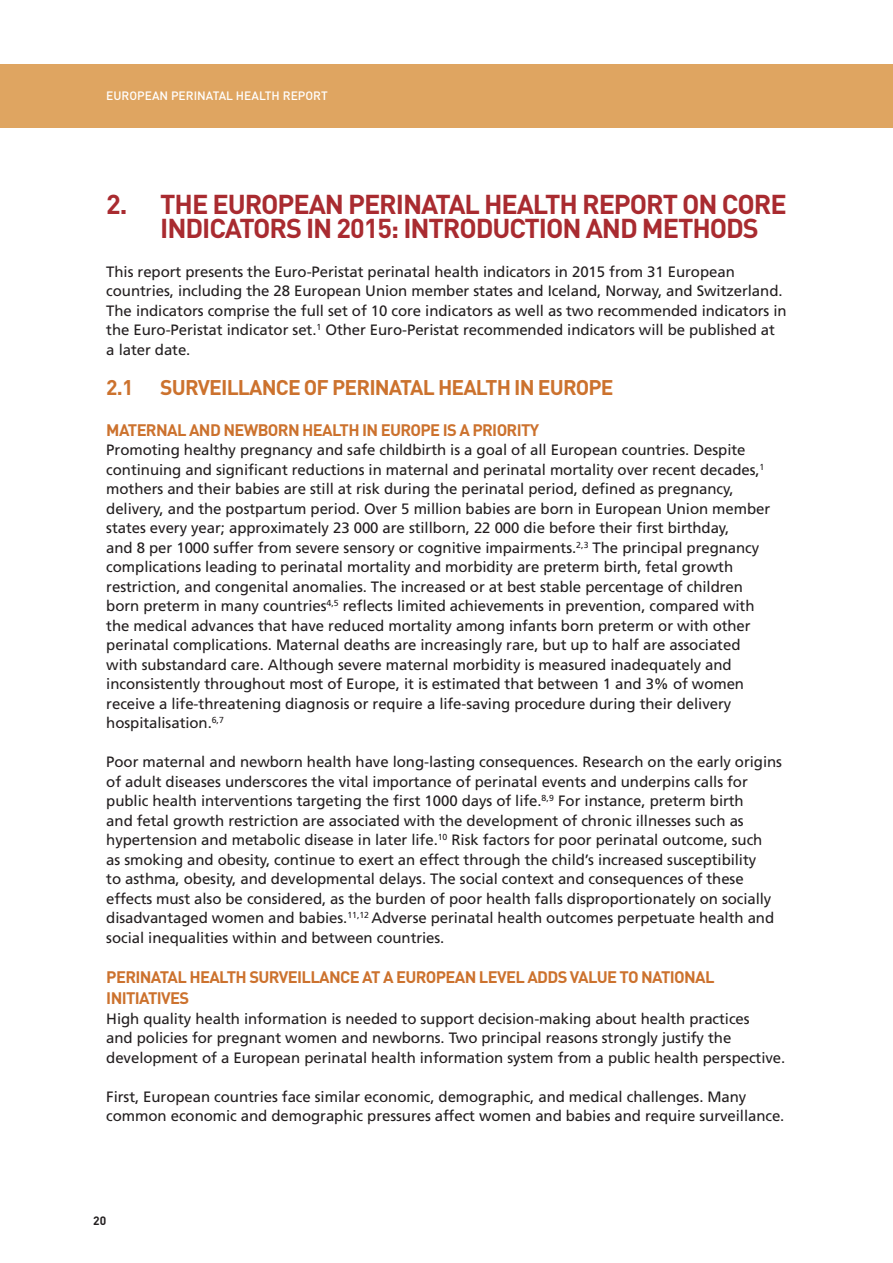
<style>
.page{position:relative;width:893px;height:1263px;background:#fff}
.page>*{position:absolute;margin:0;border:0;box-sizing:border-box;transform-origin:0 0}
.Header_1_0{font:700 27px "DIN";letter-spacing:-.04em;color:#a92b30}
.Header_1_1{font:700 21px "DIN";letter-spacing:-.04em;color:#cc722e}
.Header_1_1_1{font:700 16.5px/21px "DIN";letter-spacing:-.04em;color:#cc722e}
.Body{font:15px/19.5px "Frutiger";letter-spacing:-.005em;color:#231f20}
.t1{font:500 12px "DIN";color:#fff}
.t2{font:700 12px "DIN";color:#231f20}
</style>
<div class="page">
<div style="left:0;top:64px;width:893px;height:64px;background:#dfa561"></div>
<p class="t1" style="left:106px;top:88px;width:223px">EUROPEAN PERINATAL HEALTH REPORT</p>
<p class="Header_1_0" style="left:106px;top:186px;width:682px">2. THE EUROPEAN PERINATAL HEALTH REPORT ON CORE</p>
<p class="Header_1_0" style="left:160px;top:210px;width:600px">INDICATORS IN 2015: INTRODUCTION AND METHODS</p>
<p class="Body" style="left:106px;top:262px;width:682px">This report presents the Euro-Peristat perinatal health indicators in 2015 from 31 European countries, including the 28 European Union member states and Iceland, Norway, and Switzerland.<br>The indicators comprise the full set of 10 core indicators as well as two recommended indicators in the Euro-Peristat indicator set.<sup>1</sup> Other Euro-Peristat recommended indicators will be published at a later date.</p>
<p class="Header_1_1" style="left:106px;top:374px;width:29px">2.1</p>
<p class="Header_1_1" style="left:160px;top:374px;width:455px">SURVEILLANCE OF PERINATAL HEALTH IN EUROPE</p>
<p class="Header_1_1_1" style="left:106px;top:419px;width:435px">MATERNAL AND NEWBORN HEALTH IN EUROPE IS A PRIORITY</p>
<p class="Body" style="left:106px;top:440px;width:665px">Promoting healthy pregnancy and safe childbirth is a goal of all European countries. Despite continuing and significant reductions in maternal and perinatal mortality over recent decades,<sup>1 </sup>mothers and their babies are still at risk during the perinatal period, defined as pregnancy, delivery, and the postpartum period. Over 5 million babies are born in European Union member states every year; approximately 23 000 are stillborn, 22 000 die before their first birthday,<br>and 8 per 1000 suffer from severe sensory or cognitive impairments.<sup>2,3</sup> The principal pregnancy complications leading to perinatal mortality and morbidity are preterm birth, fetal growth restriction, and congenital anomalies. The increased or at best stable percentage of children born preterm in many countries<sup>4,5</sup> reflects limited achievements in prevention, compared with the medical advances that have reduced mortality among infants born preterm or with other perinatal complications. Maternal deaths are increasingly rare, but up to half are associated with substandard care. Although severe maternal morbidity is measured inadequately and inconsistently throughout most of Europe, it is estimated that between 1 and 3% of women receive a life-threatening diagnosis or require a life-saving procedure during their delivery hospitalisation.<sup>6,7</sup></p>
<p class="Body" style="left:106px;top:752px;width:677px">Poor maternal and newborn health have long-lasting consequences. Research on the early origins of adult diseases underscores the vital importance of perinatal events and underpins calls for public health interventions targeting the first 1000 days of life.<sup>8,9</sup> For instance, preterm birth<br>and fetal growth restriction are associated with the development of chronic illnesses such as hypertension and metabolic disease in later life.<sup>10</sup> Risk factors for poor perinatal outcome, such<br>as smoking and obesity, continue to exert an effect through the child’s increased susceptibility<br>to asthma, obesity, and developmental delays. The social context and consequences of these effects must also be considered, as the burden of poor health falls disproportionately on socially disadvantaged women and babies.<sup>11,12</sup> Adverse perinatal health outcomes perpetuate health and social inequalities within and between countries.</p>
<p class="Header_1_1_1" style="left:106px;top:966px;width:610px">PERINATAL HEALTH SURVEILLANCE AT A EUROPEAN LEVEL ADDS VALUE TO NATIONAL<br>INITIATIVES</p>
<p class="Body" style="left:106px;top:1009px;width:680px">High quality health information is needed to support decision-making about health practices<br>and policies for pregnant women and newborns. Two principal reasons strongly justify the development of a European perinatal health information system from a public health perspective.</p>
<p class="Body" style="left:106px;top:1087px;width:680px">First, European countries face similar economic, demographic, and medical challenges. Many common economic and demographic pressures affect women and babies and require surveillance.</p>
<p class="t2" style="left:93px;top:1213px;width:15px">20</p>
</div>
